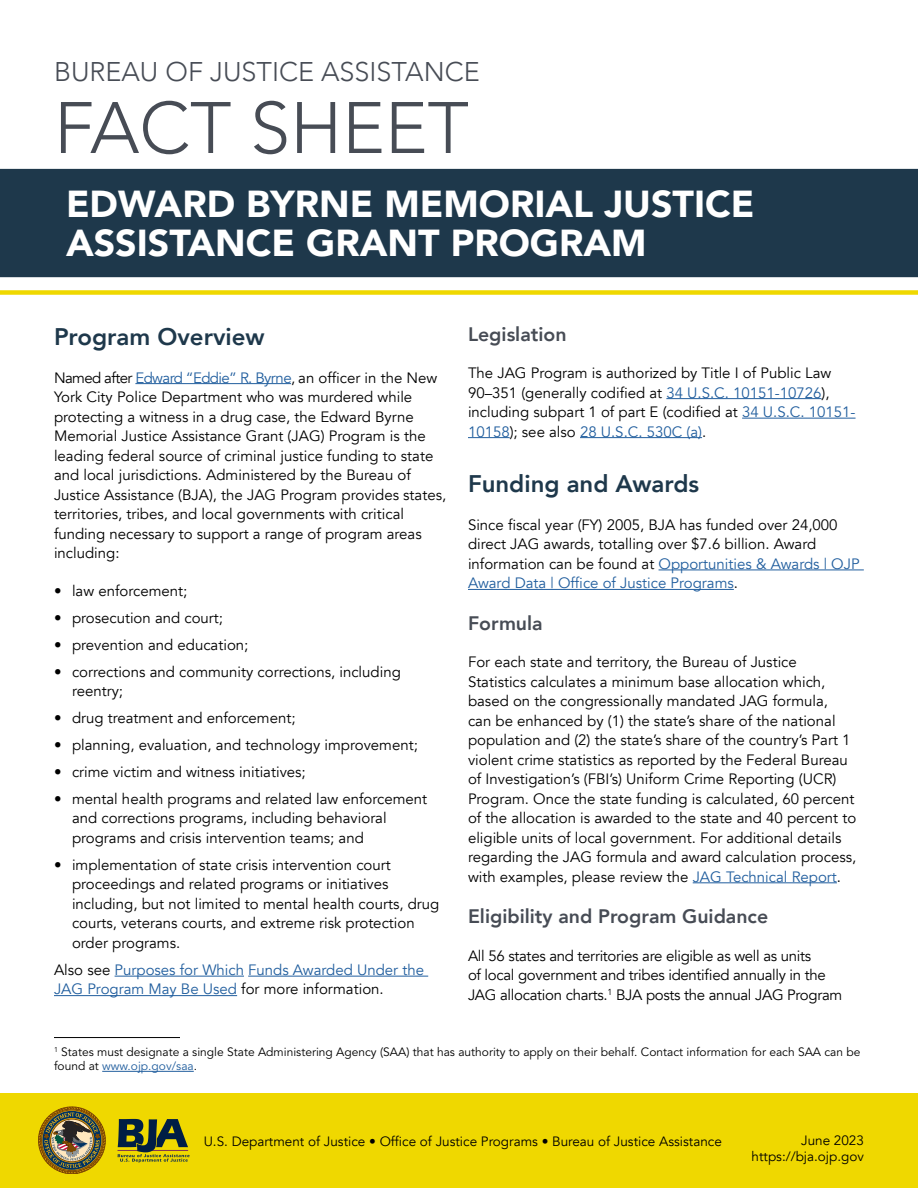
<style>
.page{position:relative;width:918px;height:1188px;background:#fff}
.page>*{position:absolute;margin:0;border:0;box-sizing:border-box;transform-origin:0 0}
.t1{font:300 72px "Avenir";color:#474c55}
.t2{font:900 37.5px/39px "Avenir";color:#fff}
.t3{font:300 27px "Avenir";color:#474c55}
.t4{font:800 24px "Avenir";color:#1e384b}
.t5{font:800 19.5px "Avenir";color:#474c55}
.t6{font:15px/19.5px "Avenir";color:#000}
.t7{font:15px/19.5px "Avenir";letter-spacing:-.02em;color:#000}
.t8{font:15px/19.5px "Avenir";color:#215e9e}
.t9{font:13.5px/16.5px "Avenir";color:#000;text-align:right}
.t10{font:12px/14.4px "Avenir LT Std";color:#000}
.s1{color:#215e9e}
.s2{color:#000}
</style>
<div class="page">
<hr style="left:54px;top:1037px;width:126px;height:1px;background:#000">
<div style="left:0;top:290px;width:918px;height:5px;background:#efd800"></div>
<hr style="left:135px;top:383px;width:156px;height:1px;background:#215e9e">
<hr style="left:115px;top:976px;width:129px;height:1px;background:#215e9e">
<hr style="left:248px;top:976px;width:180px;height:1px;background:#215e9e">
<hr style="left:54px;top:995px;width:183px;height:1px;background:#215e9e">
<hr style="left:666px;top:398px;width:155px;height:1px;background:#215e9e">
<hr style="left:742px;top:418px;width:114px;height:1px;background:#215e9e">
<hr style="left:468px;top:437px;width:42px;height:1px;background:#215e9e">
<hr style="left:580px;top:437px;width:122px;height:1px;background:#215e9e">
<hr style="left:659px;top:570px;width:205px;height:1px;background:#215e9e">
<hr style="left:468px;top:589px;width:266px;height:1px;background:#215e9e">
<hr style="left:693px;top:882px;width:144px;height:1px;background:#215e9e">
<hr style="left:102px;top:1071px;width:92px;height:1px;background:#215e9e">
<div style="left:0;top:169px;width:918px;height:108px;background:#1e384b"></div>
<div style="left:0;top:1094px;width:918px;height:94px;background:#efd800"></div>
<svg style="left:38px;top:1107px;width:68px;height:67px"></svg>
<svg style="left:118px;top:1119px;width:72px;height:44px"></svg>
<p class="t3" style="left:54px;top:56px;width:427px">BUREAU OF JUSTICE ASSISTANCE</p>
<h1 class="t1" style="left:54px;top:86px;width:416px">FACT SHEET</h1>
<p class="t2" style="left:66px;top:183px;width:690px">EDWARD BYRNE MEMORIAL JUSTICE<br>ASSISTANCE GRANT PROGRAM</p>
<h2 class="t4" style="left:54px;top:318px;width:212px">Program Overview</h2>
<p class="t6" style="left:54px;top:368px;width:394px">Named after <span class="s1">Edward “Eddie” R. Byrne</span>, an officer in the New York City Police Department who was murdered while protecting a witness in a drug case, the Edward Byrne Memorial Justice Assistance Grant (JAG) Program is the leading federal source of criminal justice funding to state and local jurisdictions. Administered by the Bureau of Justice Assistance (BJA), the JAG Program provides states, territories, tribes, and local governments with critical funding necessary to support a range of program areas including:</p>
<p class="t6" style="left:54px;top:581px;width:135px">• law enforcement;</p>
<p class="t6" style="left:54px;top:608px;width:171px">• prosecution and court;</p>
<p class="t6" style="left:54px;top:635px;width:196px">• prevention and education;</p>
<p class="t6" style="left:72px;top:662px;width:330px;text-indent:-18px">• corrections and community corrections, including reentry;</p>
<p class="t6" style="left:54px;top:708px;width:243px">• drug treatment and enforcement;</p>
<p class="t6" style="left:54px;top:735px;width:365px">• planning, evaluation, and technology improvement;</p>
<p class="t6" style="left:54px;top:762px;width:253px">• crime victim and witness initiatives;</p>
<p class="t6" style="left:72px;top:789px;width:357px;text-indent:-18px">• mental health programs and related law enforcement and corrections programs, including behavioral programs and crisis intervention teams; and</p>
<p class="t6" style="left:72px;top:855px;width:369px;text-indent:-18px">• implementation of state crisis intervention court proceedings and related programs or initiatives including, but not limited to mental health courts, drug courts, veterans courts, and extreme risk protection order programs.</p>
<p class="t8" style="left:54px;top:960px;width:372px"><span class="s2">Also see</span> Purposes for Which Funds Awarded Under the<br>JAG Program May Be Used <span class="s2">for more information.</span></p>
<h3 class="t5" style="left:468px;top:319px;width:100px">Legislation</h3>
<p class="t6" style="left:468px;top:363px;width:389px">The JAG Program is authorized by Title I of Public Law 90–351 (generally codified at <span class="s1">34 U.S.C. 10151-10726</span>), including subpart 1 of part E (codified at <span class="s1">34 U.S.C. 10151- 10158</span>); see also <span class="s1">28 U.S.C. 530C (a)</span>.</p>
<h2 class="t4" style="left:468px;top:465px;width:233px">Funding and Awards</h2>
<p class="t6" style="left:468px;top:515px;width:393px">Since fiscal year (FY) 2005, BJA has funded over 24,000 direct JAG awards, totalling over $7.6 billion. Award information can be found at <span class="s1">Opportunities &amp; Awards | OJP Award Data | Office of Justice Programs</span>.</p>
<h3 class="t5" style="left:468px;top:608px;width:76px">Formula</h3>
<p class="t6" style="left:468px;top:653px;width:390px">For each state and territory, the Bureau of Justice Statistics calculates a minimum base allocation which, based on the congressionally mandated JAG formula,<br>can be enhanced by (1) the state’s share of the national population and (2) the state’s share of the country’s Part 1 violent crime statistics as reported by the Federal Bureau of Investigation’s (FBI’s) Uniform Crime Reporting (UCR)<br>Program. Once the state funding is calculated, 60 percent of the allocation is awarded to the state and 40 percent to eligible units of local government. For additional details regarding the JAG formula and award calculation process, with examples, please review the <span class="s1">JAG Technical Report</span>.</p>
<h3 class="t5" style="left:468px;top:901px;width:302px">Eligibility and Program Guidance</h3>
<p class="t7" style="left:468px;top:946px;width:376px">All 56 states and territories are eligible as well as units<br>of local government and tribes identified annually in the<br>JAG allocation charts.<sup>1</sup> BJA posts the annual JAG Program</p>
<p class="t10" style="left:54px;top:1045px;width:808px"><sup>1</sup> States must designate a single State Administering Agency (SAA) that has authority to apply on their behalf. Contact information for each SAA can be found at <span class="s1">www.ojp.gov/saa</span>.</p>
<p class="t9" style="left:204px;top:1133px;width:520px">U.S. Department of Justice • Office of Justice Programs • Bureau of Justice Assistance</p>
<p class="t9" style="left:752px;top:1132px;width:114px">June 2023 https://bja.ojp.gov</p>
</div>
